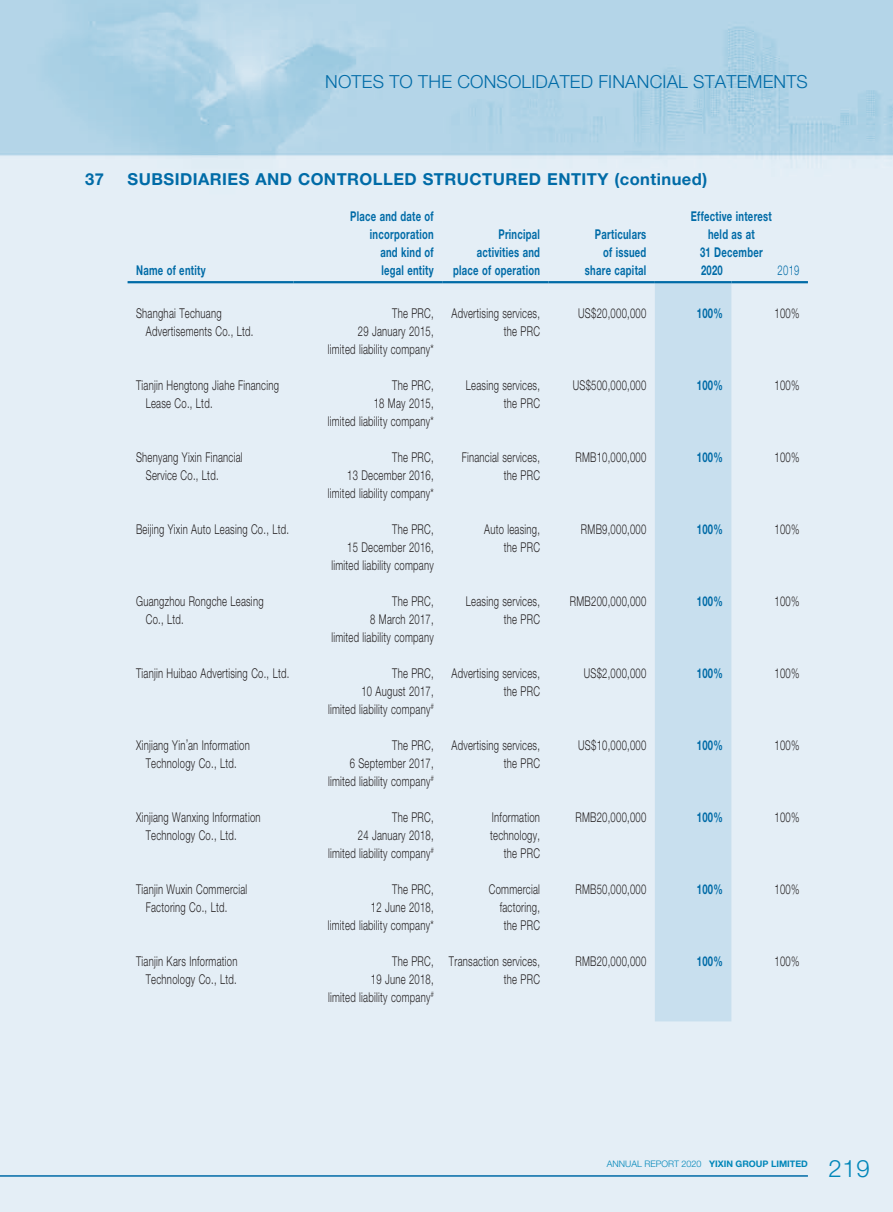
<style>
.page{position:relative;width:893px;height:1212px;background:#fff}
.page>*{position:absolute;margin:0;border:0;box-sizing:border-box;transform-origin:0 0}
.t1{font:300 24px "Helvetica Neue LT Std";color:#0086b9}
.t2{font:300 18px "Helvetica Neue LT Std";letter-spacing:.01em;color:#006ba7}
.t3{font:700 16.5px "Helvetica Neue LT Std";letter-spacing:.03em;color:#006ba7}
.t4{font:300 13.5px/18px "Helvetica Neue LT Std";letter-spacing:.03em;color:#231f20;text-align:right;scale:.7 1}
.t5{font:700 13.5px/18px "Helvetica Neue LT Std";letter-spacing:.03em;color:#006ba7;text-align:right;scale:.7 1}
.t6{font:300 13.5px "Helvetica Neue LT Std";color:#006ba7;scale:.7 1}
.t7{font:700 9px "Helvetica Neue LT Std";color:#0086b9}
.s1{font-weight:300}
</style>
<div class="page">
<hr style="left:0;top:1175px;width:808px;height:2px;background:#006ba7">
<div style="left:655px;top:283px;width:76px;height:738px;background:#c8dfee"></div>
<hr style="left:128px;top:281px;width:165px;height:2px;background:#006ba7">
<hr style="left:293px;top:281px;width:149px;height:2px;background:#006ba7">
<hr style="left:442px;top:281px;width:107px;height:2px;background:#006ba7">
<hr style="left:549px;top:281px;width:106px;height:2px;background:#006ba7">
<hr style="left:655px;top:281px;width:76px;height:2px;background:#006ba7">
<hr style="left:731px;top:281px;width:77px;height:2px;background:#006ba7">
<h2 class="t2" style="left:325px;top:70px;width:484px">NOTES TO THE CONSOLIDATED FINANCIAL STATEMENTS</h2>
<p class="t3" style="left:85px;top:169px;width:20px">37</p>
<p class="t3" style="left:128px;top:169px;width:581px">SUBSIDIARIES AND CONTROLLED STRUCTURED ENTITY (continued)</p>
<p class="t5" style="left:136px;top:261px;width:101px">Name of entity</p>
<p class="t5" style="left:350px;top:207px;width:121px">Place and date of incorporation and kind of<br>legal entity</p>
<p class="t5" style="left:453px;top:225px;width:126px">Principal activities and place of operation</p>
<p class="t5" style="left:585px;top:225px;width:89px">Particulars of issued share capital</p>
<p class="t5" style="left:691px;top:207px;width:117px">Effective interest</p>
<p class="t5" style="left:708px;top:225px;width:68px">held as at</p>
<p class="t5" style="left:700px;top:243px;width:91px">31 December</p>
<p class="t5" style="left:701px;top:261px;width:33px">2020</p>
<p class="t6" style="left:778px;top:262px;width:33px">2019</p>
<p class="t4" style="left:146px;top:303px;width:155px;text-align:left;text-indent:-10px">Shanghai Techuang<br>Advertisements Co., Ltd.</p>
<p class="t4" style="left:328px;top:303px;width:153px">The PRC,<br>29 January 2015, limited liability company*</p>
<p class="t4" style="left:452px;top:303px;width:128px">Advertising services, the PRC</p>
<p class="t4" style="left:578px;top:303px;width:99px">US$20,000,000</p>
<p class="t5" style="left:697px;top:303px;width:39px">100%</p>
<p class="t4" style="left:774px;top:303px;width:37px">100%</p>
<p class="t4" style="left:146px;top:375px;width:192px;text-align:left;text-indent:-10px">Tianjin Hengtong Jiahe Financing<br>Lease Co., Ltd.</p>
<p class="t4" style="left:328px;top:375px;width:153px">The PRC,<br>18 May 2015,<br>limited liability company*</p>
<p class="t4" style="left:466px;top:375px;width:107px">Leasing services, the PRC</p>
<p class="t4" style="left:573px;top:375px;width:107px">US$500,000,000</p>
<p class="t5" style="left:697px;top:375px;width:39px">100%</p>
<p class="t4" style="left:774px;top:375px;width:37px">100%</p>
<p class="t4" style="left:146px;top:447px;width:140px;text-align:left;text-indent:-10px">Shenyang Yixin Financial<br>Service Co., Ltd.</p>
<p class="t4" style="left:328px;top:447px;width:153px">The PRC,<br>13 December 2016, limited liability company*</p>
<p class="t4" style="left:462px;top:447px;width:113px">Financial services, the PRC</p>
<p class="t4" style="left:575px;top:447px;width:103px">RMB10,000,000</p>
<p class="t5" style="left:697px;top:447px;width:39px">100%</p>
<p class="t4" style="left:774px;top:447px;width:37px">100%</p>
<p class="t4" style="left:136px;top:519px;width:220px">Beijing Yixin Auto Leasing Co., Ltd.</p>
<p class="t4" style="left:331px;top:519px;width:148px">The PRC,<br>15 December 2016, limited liability company</p>
<p class="t4" style="left:484px;top:519px;width:81px">Auto leasing, the PRC</p>
<p class="t4" style="left:581px;top:519px;width:95px">RMB9,000,000</p>
<p class="t5" style="left:697px;top:519px;width:39px">100%</p>
<p class="t4" style="left:774px;top:519px;width:37px">100%</p>
<p class="t4" style="left:146px;top:591px;width:170px;text-align:left;text-indent:-10px">Guangzhou Rongche Leasing<br>Co., Ltd.</p>
<p class="t4" style="left:331px;top:591px;width:148px">The PRC,<br>8 March 2017,<br>limited liability company</p>
<p class="t4" style="left:466px;top:591px;width:107px">Leasing services, the PRC</p>
<p class="t4" style="left:570px;top:591px;width:111px">RMB200,000,000</p>
<p class="t5" style="left:697px;top:591px;width:39px">100%</p>
<p class="t4" style="left:774px;top:591px;width:37px">100%</p>
<p class="t4" style="left:136px;top:663px;width:221px">Tianjin Huibao Advertising Co., Ltd.</p>
<p class="t4" style="left:328px;top:663px;width:153px">The PRC,<br>10 August 2017,<br>limited liability company<sup>#</sup></p>
<p class="t4" style="left:452px;top:663px;width:128px">Advertising services, the PRC</p>
<p class="t4" style="left:584px;top:663px;width:91px">US$2,000,000</p>
<p class="t5" style="left:697px;top:663px;width:39px">100%</p>
<p class="t4" style="left:774px;top:663px;width:37px">100%</p>
<p class="t4" style="left:136px;top:735px;width:164px;text-align:center">Xinjiang Yin’an Information<br>Technology Co., Ltd.</p>
<p class="t4" style="left:328px;top:735px;width:153px">The PRC,<br>6 September 2017, limited liability company<sup>#</sup></p>
<p class="t4" style="left:452px;top:735px;width:128px">Advertising services, the PRC</p>
<p class="t4" style="left:578px;top:735px;width:99px">US$10,000,000</p>
<p class="t5" style="left:697px;top:735px;width:39px">100%</p>
<p class="t4" style="left:774px;top:735px;width:37px">100%</p>
<p class="t4" style="left:146px;top:807px;width:166px;text-align:left;text-indent:-10px">Xinjiang Wanxing Information<br>Technology Co., Ltd.</p>
<p class="t4" style="left:328px;top:807px;width:153px">The PRC,<br>24 January 2018, limited liability company<sup>#</sup></p>
<p class="t4" style="left:490px;top:807px;width:73px">Information technology, the PRC</p>
<p class="t4" style="left:575px;top:807px;width:103px">RMB20,000,000</p>
<p class="t5" style="left:697px;top:807px;width:39px">100%</p>
<p class="t4" style="left:774px;top:807px;width:37px">100%</p>
<p class="t4" style="left:146px;top:879px;width:147px;text-align:left;text-indent:-10px">Tianjin Wuxin Commercial<br>Factoring Co., Ltd.</p>
<p class="t4" style="left:328px;top:879px;width:153px">The PRC,<br>12 June 2018,<br>limited liability company*</p>
<p class="t4" style="left:489px;top:879px;width:75px">Commercial factoring, the PRC</p>
<p class="t4" style="left:575px;top:879px;width:103px">RMB50,000,000</p>
<p class="t5" style="left:697px;top:879px;width:39px">100%</p>
<p class="t4" style="left:774px;top:879px;width:37px">100%</p>
<p class="t4" style="left:136px;top:951px;width:146px">Tianjin Kars Information<br>Technology Co., Ltd.</p>
<p class="t4" style="left:328px;top:951px;width:153px">The PRC,<br>19 June 2018,<br>limited liability company<sup>#</sup></p>
<p class="t4" style="left:449px;top:951px;width:132px">Transaction services, the PRC</p>
<p class="t4" style="left:575px;top:951px;width:103px">RMB20,000,000</p>
<p class="t5" style="left:697px;top:951px;width:39px">100%</p>
<p class="t4" style="left:774px;top:951px;width:37px">100%</p>
<p class="t7" style="left:607px;top:1159px;width:203px"><span class="s1">ANNUAL REPORT 2020</span> YIXIN GROUP LIMITED</p>
<h1 class="t1" style="left:828px;top:1153px;width:43px">219</h1>
</div>
